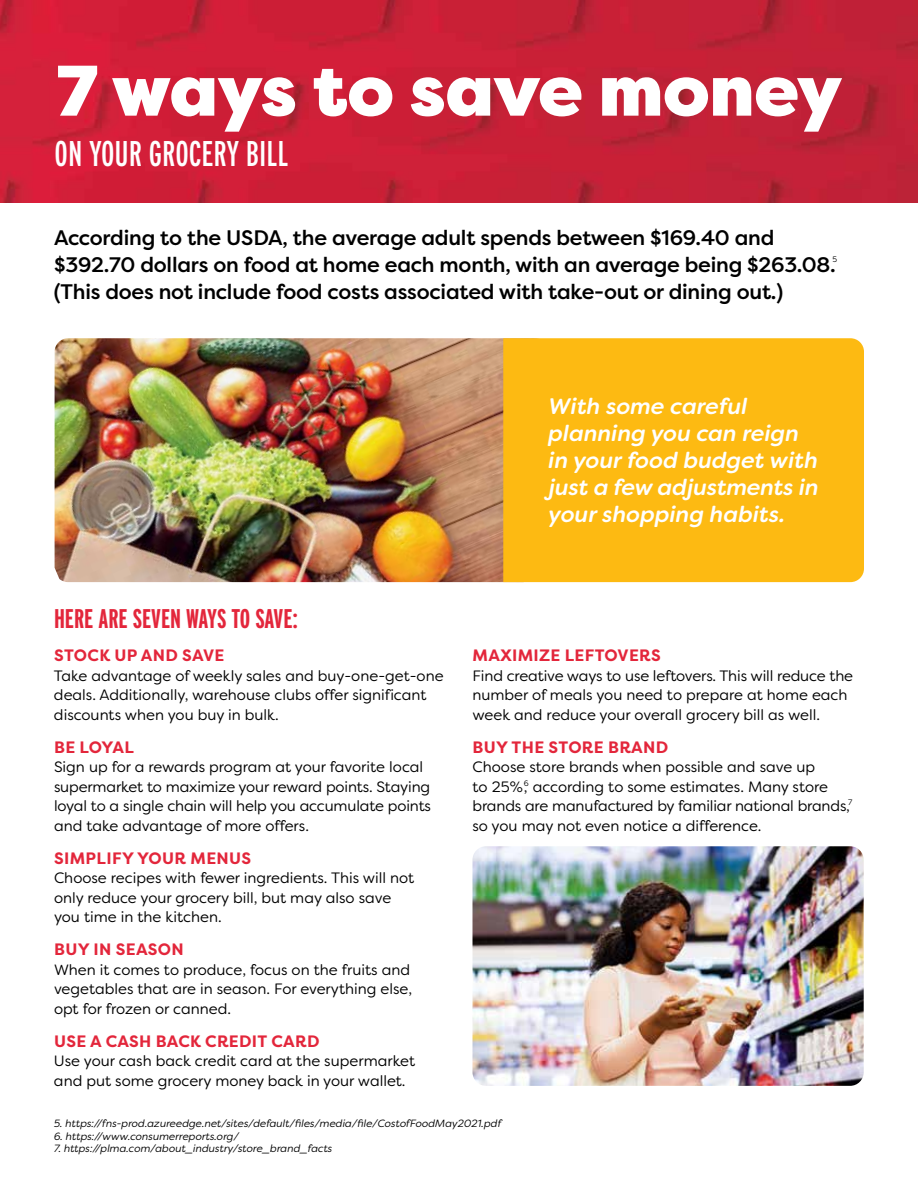
<style>
.page{position:relative;width:918px;height:1188px;background:#fff}
.page>*{position:absolute;margin:0;border:0;box-sizing:border-box;transform-origin:0 0}
.t1{font:900 71.4px "Filson Pro";color:#fff}
.t2{font:35.7px "Interstate Compressed";color:#fff}
.t3{font:700 27px "Interstate Compressed";color:#e3263b}
.t4{font:italic 500 22.5px/27px "Filson Soft";color:#fff}
.t5{font:500 21px/27px "Filson Pro";letter-spacing:-.01em;color:#000}
.t6{font:700 16.5px "Filson Pro";letter-spacing:.02em;color:#e3263b}
.t7{font:15px/19.5px "Filson Soft";color:#000}
.t8{font:italic 10.5px "Filson Soft";color:#000}
.t9{font:7.8px "Filson Soft";color:#000}
</style>
<div class="page">
<img style="left:55px;top:338px;width:448px;height:244px">
<img style="left:472px;top:846px;width:392px;height:240px">
<img style="left:0;top:0;width:918px;height:202px">
<div style="left:503px;top:338px;width:361px;height:244px;background:#fdba12"></div>
<h1 class="t1" style="left:56px;top:46px;width:787px">7 ways to save money</h1>
<h2 class="t2" style="left:55px;top:133px;width:235px">ON YOUR GROCERY BILL</h2>
<h3 class="t5" style="left:54px;top:224px;width:783px">According to the USDA, the average adult spends between $169.40 and $392.70 dollars on food at home each month, with an average being $263.08.</h3>
<p class="t9" style="left:833px;top:254px;width:6px">5</p>
<h3 class="t5" style="left:54px;top:278px;width:731px">(This does not include food costs associated with take-out or dining out.)</h3>
<h3 class="t4" style="left:549px;top:393px;width:272px">With some careful planning you can reign in your food budget with just a few adjustments in your shopping habits.</h3>
<h3 class="t3" style="left:54px;top:604px;width:246px">HERE ARE SEVEN WAYS TO SAVE:</h3>
<p class="t6" style="left:54px;top:645px;width:172px">STOCK UP AND SAVE</p>
<p class="t7" style="left:54px;top:666px;width:391px">Take advantage of weekly sales and buy-one-get-one deals. Additionally, warehouse clubs offer significant discounts when you buy in bulk.</p>
<p class="t6" style="left:54px;top:737px;width:81px">BE LOYAL</p>
<p class="t7" style="left:54px;top:757px;width:379px">Sign up for a rewards program at your favorite local supermarket to maximize your reward points. Staying loyal to a single chain will help you accumulate points and take advantage of more offers.</p>
<p class="t6" style="left:54px;top:848px;width:199px">SIMPLIFY YOUR MENUS</p>
<p class="t7" style="left:54px;top:868px;width:362px">Choose recipes with fewer ingredients. This will not only reduce your grocery bill, but may also save you time in the kitchen.</p>
<p class="t6" style="left:54px;top:939px;width:131px">BUY IN SEASON</p>
<p class="t7" style="left:54px;top:960px;width:360px">When it comes to produce, focus on the fruits and vegetables that are in season. For everything else, opt for frozen or canned.</p>
<p class="t6" style="left:54px;top:1031px;width:267px">USE A CASH BACK CREDIT CARD</p>
<p class="t7" style="left:54px;top:1051px;width:363px">Use your cash back credit card at the supermarket and put some grocery money back in your wallet.</p>
<p class="t8" style="left:54px;top:1117px;width:449px">5. https://fns-prod.azureedge.net/sites/default/files/media/file/CostofFoodMay2021.pdf</p>
<p class="t8" style="left:54px;top:1129px;width:187px">6. https://www.consumerreports.org/</p>
<p class="t8" style="left:54px;top:1142px;width:280px">7. https://plma.com/about_industry/store_brand_facts</p>
<p class="t6" style="left:473px;top:645px;width:190px">MAXIMIZE LEFTOVERS</p>
<p class="t7" style="left:473px;top:665px;width:382px">Find creative ways to use leftovers. This will reduce the number of meals you need to prepare at home each week and reduce your overall grocery bill as well.</p>
<p class="t6" style="left:473px;top:736px;width:197px">BUY THE STORE BRAND</p>
<p class="t7" style="left:472px;top:757px;width:381px">Choose store brands when possible and save up<br>to 25%,<sup>6</sup> according to some estimates. Many store brands are manufactured by familiar national brands,<sup>7 </sup>so you may not even notice a difference.</p>
</div>
